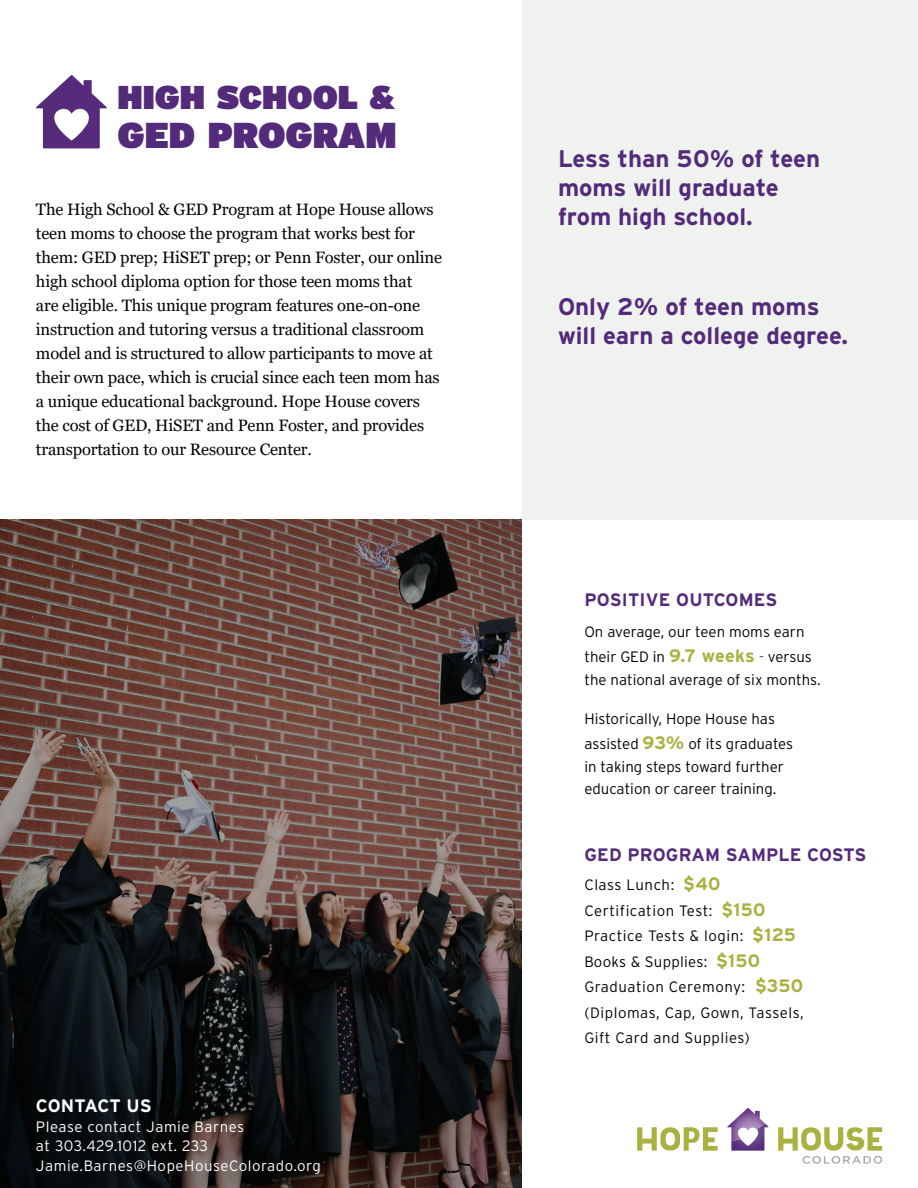
<style>
.page{position:relative;width:918px;height:1188px;background:#fff}
.page>*{position:absolute;margin:0;border:0;box-sizing:border-box;transform-origin:0 0}
.t1{font:900 36px "Interstate";color:#542b7b}
.t2{font:900 33px "Interstate";color:#542b7b}
.t3{font:700 24px "Interstate";color:#542b7b}
.t4{font:700 18px "Interstate";letter-spacing:.01em;color:#542b7c}
.t5{font:700 18px "Interstate";letter-spacing:-.005em;color:#fff}
.body{font:16.5px/24px "Georgia";letter-spacing:-.01em;color:#040503}
.t6{font:300 15px/25.5px "Interstate";color:#040503}
.t7{font:300 15px "Interstate";letter-spacing:.035em;color:#040503}
.t8{font:300 15px/19.5px "Interstate";letter-spacing:.035em;color:#fff}
.t9{font:300 15px "Interstate";letter-spacing:.02em;color:#040503}
.s1{font-weight:700;font-size:18px;color:#a9b140}
.s2{color:#57585a}
</style>
<div class="page">
<div style="left:522px;top:0;width:396px;height:519px;background:#eff2ee"></div>
<svg style="left:0;top:519px;width:522px;height:669px;background:#483531"></svg>
<svg style="left:727px;top:1108px;width:42px;height:43px"></svg>
<svg style="left:637px;top:1127px;width:81px;height:24px"></svg>
<svg style="left:778px;top:1127px;width:104px;height:37px"></svg>
<svg style="left:36px;top:75px;width:71px;height:73px"></svg>
<p class="t2" style="left:118px;top:77px;width:278px">HIGH SCHOOL &amp;</p>
<p class="t1" style="left:118px;top:113px;width:281px">GED PROGRAM</p>
<p class="body" style="left:36px;top:198px;width:408px">The High School &amp; GED Program at Hope House allows teen moms to choose the program that works best for them: GED prep; HiSET prep; or Penn Foster, our online high school diploma option for those teen moms that<br>are eligible. This unique program features one-on-one instruction and tutoring versus a traditional classroom model and is structured to allow participants to move at their own pace, which is crucial since each teen mom has a unique educational background. Hope House covers the cost of GED, HiSET and Penn Foster, and provides transportation to our Resource Center.</p>
<p class="t5" style="left:36px;top:1096px;width:117px">CONTACT US</p>
<p class="t8" style="left:36px;top:1117px;width:286px">Please contact Jamie Barnes<br>at 303.429.1012 ext. 233<br>Jamie.Barnes@HopeHouseColorado.org</p>
<p class="t3" style="left:558px;top:145px;width:264px">Less than 50% of teen</p>
<p class="t3" style="left:558px;top:174px;width:222px">moms will graduate</p>
<p class="t3" style="left:558px;top:203px;width:196px">from high school.</p>
<p class="t3" style="left:558px;top:293px;width:263px">Only 2% of teen moms</p>
<p class="t3" style="left:558px;top:322px;width:291px">will earn a college degree.</p>
<p class="t4" style="left:584px;top:590px;width:194px">POSITIVE OUTCOMES</p>
<p class="t6" style="left:584px;top:618px;width:229px">On average, our teen moms earn their GED in <span class="s1">9.7 weeks</span> <span class="s2">-</span> versus</p>
<p class="t6" style="left:584px;top:666px;width:238px">the national average of six months.</p>
<p class="t6" style="left:584px;top:705px;width:210px">Historically, Hope House has assisted <span class="s1">93%</span> of its graduates</p>
<p class="t6" style="left:584px;top:755px;width:201px;line-height:22.5px">in taking steps toward further education or career training.</p>
<p class="t4" style="left:584px;top:845px;width:284px">GED PROGRAM SAMPLE COSTS</p>
<p class="t7" style="left:584px;top:876px;width:138px">Class Lunch: <span class="s1">$40</span></p>
<p class="t7" style="left:584px;top:902px;width:183px">Certification Test: <span class="s1">$150</span></p>
<p class="t7" style="left:584px;top:927px;width:213px">Practice Tests &amp; login: <span class="s1">$125</span></p>
<p class="t9" style="left:584px;top:953px;width:177px">Books &amp; Supplies: <span class="s1">$150</span></p>
<p class="t7" style="left:584px;top:978px;width:220px">Graduation Ceremony: <span class="s1">$350</span></p>
<p class="t7" style="left:584px;top:1004px;width:221px">(Diplomas, Cap, Gown, Tassels,</p>
<p class="t7" style="left:584px;top:1029px;width:167px">Gift Card and Supplies)</p>
</div>
